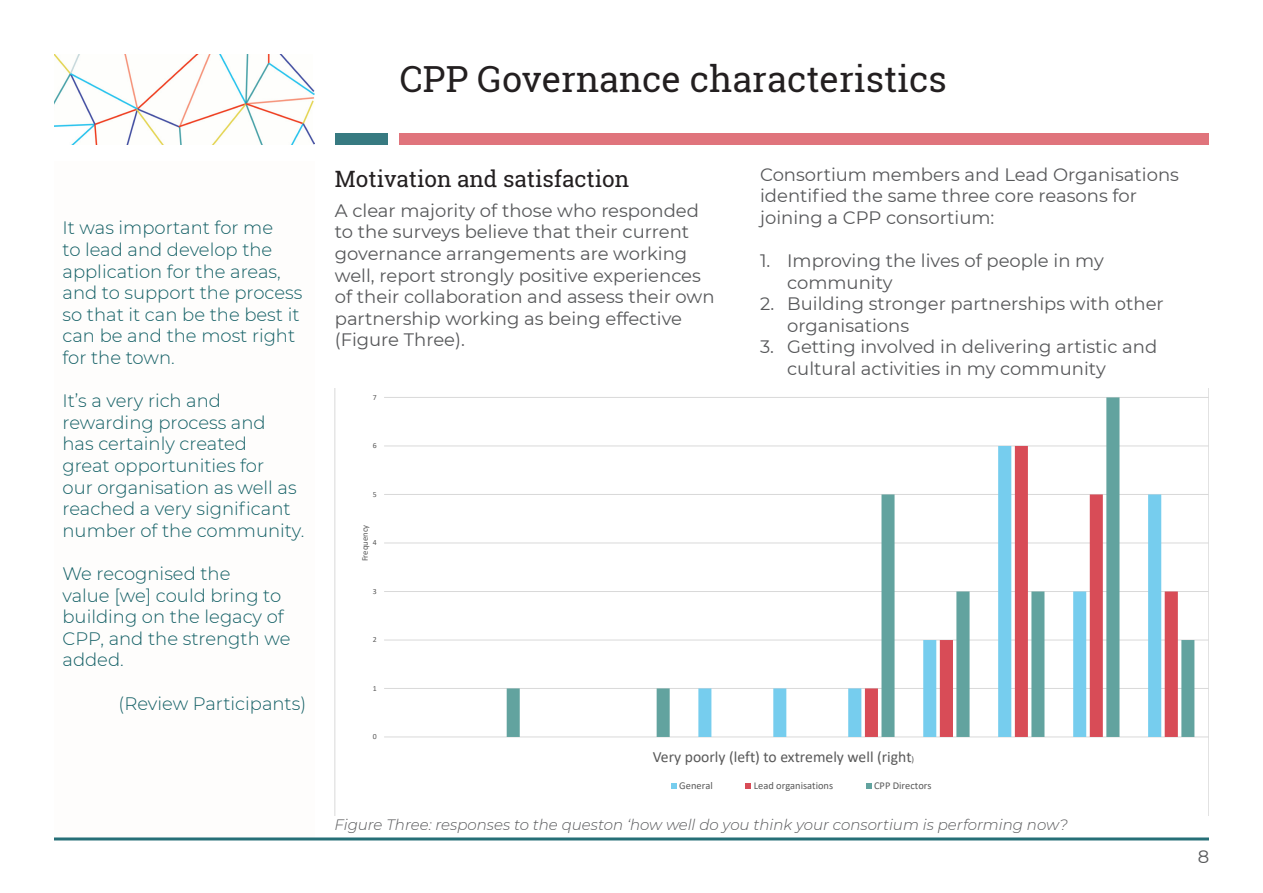
<style>
.page{position:relative;width:1263px;height:893px;background:#fff}
.page>*{position:absolute;margin:0;border:0;box-sizing:border-box;transform-origin:0 0}
.Main_Heading{font:36px "Roboto Slab";color:#231f20}
.Sub_heading{font:22.5px "Roboto Slab";color:#231f20}
.t1{font:18px/21.6px "Montserrat";color:#57585a}
.Callout_text{font:300 18px/21.6px "Montserrat";color:#115e64}
.t2{font:15.6px "Calibri";color:#595959}
.Figures{font:italic 300 15px "Montserrat";color:#57585a}
.t3{font:10.5px "Calibri";color:#595959}
.t4{font:8.7px "Calibri";color:#595959}
.t5{font:7.8px "Calibri";color:#595959}
.s1{font-size:8.7px}
</style>
<div class="page">
<div style="left:400px;top:133px;width:809px;height:12px;background:#e0747c"></div>
<div style="left:335px;top:133px;width:53px;height:12px;background:#377a81"></div>
<img style="left:54px;top:54px;width:261px;height:91px">
<hr style="left:54px;top:837px;width:1155px;height:3px;background:#266f77">
<svg style="left:334px;top:389px;width:875px;height:426px"></svg>
<p class="Callout_text" style="left:63px;top:217px;width:241px">It was important for me<br>to lead and develop the application for the areas, and to support the process so that it can be the best it can be and the most right for the town.</p>
<p class="Callout_text" style="left:63px;top:389px;width:243px">It’s a very rich and rewarding process and<br>has certainly created<br>great opportunities for<br>our organisation as well as reached a very significant number of the community.</p>
<p class="Callout_text" style="left:63px;top:562px;width:229px">We recognised the<br>value [we] could bring to building on the legacy of<br>CPP, and the strength we added.</p>
<p class="Callout_text" style="left:119px;top:692px;width:189px">(Review Participants)</p>
<p class="Main_Heading" style="left:400px;top:54px;width:549px">CPP Governance characteristics</p>
<p class="Sub_heading" style="left:335px;top:163px;width:296px">Motivation and satisfaction</p>
<p class="t1" style="left:335px;top:199px;width:381px">A clear majority of those who responded to the surveys believe that their current governance arrangements are working well, report strongly positive experiences of their collaboration and assess their own partnership working as being effective (Figure Three).</p>
<p class="t5" style="left:373px;top:392px;width:5px">7</p>
<p class="t5" style="left:373px;top:440px;width:5px">6</p>
<p class="t5" style="left:373px;top:489px;width:5px">5</p>
<p class="t4" style="left:359px;top:561px;width:38px;rotate:-90deg">Frequency</p>
<p class="t5" style="left:373px;top:537px;width:5px">4</p>
<p class="t5" style="left:373px;top:586px;width:5px">3</p>
<p class="t5" style="left:373px;top:634px;width:5px">2</p>
<p class="t5" style="left:373px;top:683px;width:5px">1</p>
<p class="t5" style="left:373px;top:731px;width:5px">0</p>
<p class="t1" style="left:760px;top:163px;width:420px">Consortium members and Lead Organisations identified the same three core reasons for joining a CPP consortium:</p>
<p class="t1" style="left:787px;top:249px;width:318px;text-indent:-27px">1. Improving the lives of people in my community</p>
<p class="t1" style="left:787px;top:292px;width:378px;text-indent:-27px">2. Building stronger partnerships with other organisations</p>
<p class="t1" style="left:787px;top:335px;width:372px;text-indent:-27px">3. Getting involved in delivering artistic and cultural activities in my community</p>
<p class="t2" style="left:653px;top:746px;width:263px">Very poorly (left) to extremely well (right<span class="s1">)</span></p>
<p class="t3" style="left:679px;top:779px;width:35px">General</p>
<p class="t3" style="left:754px;top:779px;width:81px">Lead organisations</p>
<p class="t3" style="left:874px;top:779px;width:59px">CPP Directors</p>
<p class="Figures" style="left:334px;top:814px;width:735px">Figure Three: responses to the queston ‘how well do you think your consortium is performing now?</p>
<p class="t1" style="left:1198px;top:845px;width:13px">8</p>
</div>
